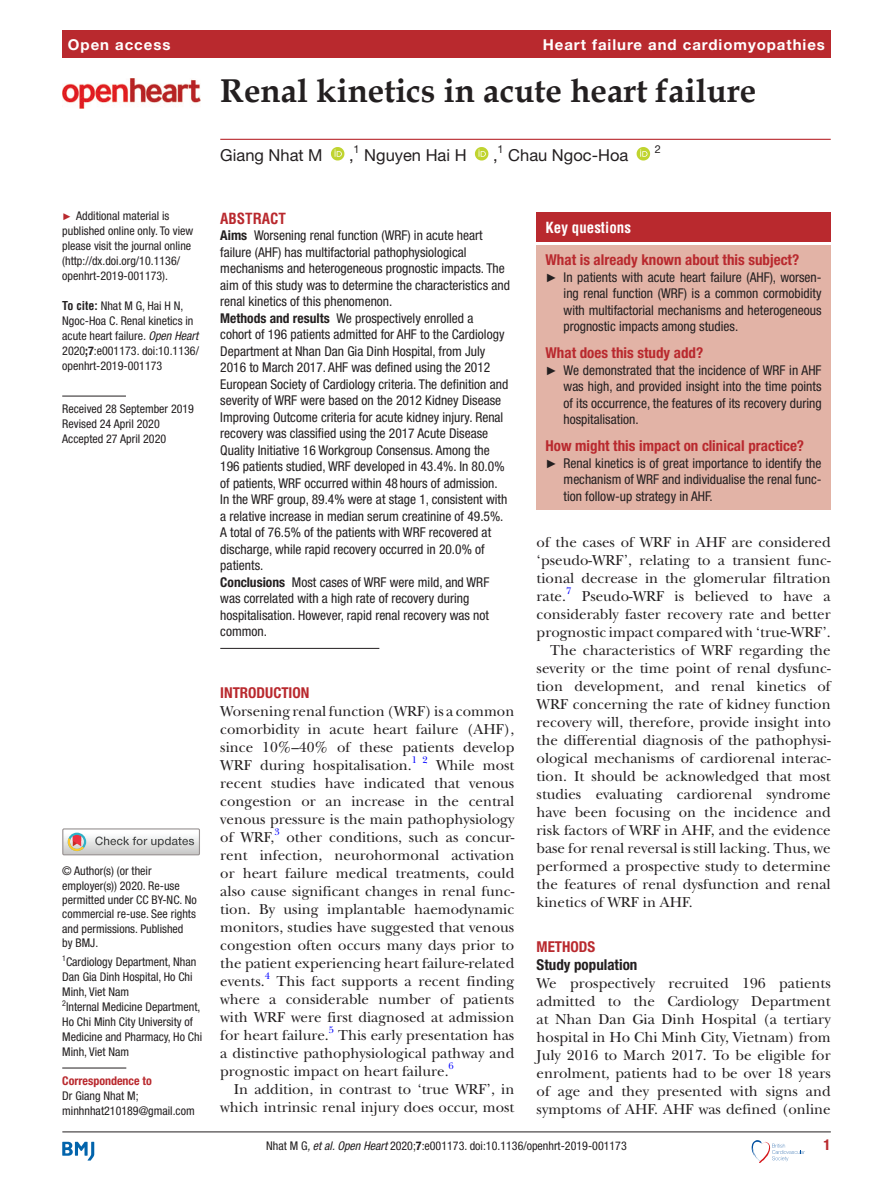
<style>
.page{position:relative;width:893px;height:1191px;background:#fff}
.page>*{position:absolute;margin:0;border:0;box-sizing:border-box;transform-origin:0 0}
.t1{font:700 33px "Book Antiqua";color:#231f20}
.t2{font:16.5px "Helvetica Neue LT Std";color:#231f20}
.t3{font:15px/18px "New Baskerville";color:#231f20;text-align:justify}
.t4{font:700 condensed 15px "Helvetica Neue LT Std";color:#b9292e}
.t5{font:700 15px "Helvetica Neue LT Std";letter-spacing:.065em;color:#fff}
.t6{font:700 condensed 15px "Helvetica Neue LT Std";color:#231f20}
.t7{font:700 condensed 15px "Helvetica";color:#fff}
.t8{font:700 condensed 15px "Helvetica";color:#b9292e}
.t9{font:condensed 13.5px/16.5px "Helvetica Neue LT Std";color:#231f20;text-align:justify}
.t10{font:condensed 12px/15px "Helvetica Neue LT Std";color:#231f20}
.t11{font:700 condensed 12px "Helvetica Neue LT Std";color:#b9292e}
.t12{font:10.95px "Helvetica Neue LT Std";color:#231f20}
.t13{font:9.9px "New Baskerville";color:#00f}
.s1{font-family:"Arial";font-stretch:normal;font-size:9.75px;color:#b9292e}
.s2{font-family:"Helvetica LT Std";font-weight:700}
.s3{font-style:italic}
.s4{font-weight:700}
.s5{font-family:"Arial";font-stretch:normal;font-size:12px}
</style>
<div class="page">
<div style="left:62px;top:31px;width:769px;height:27px;background:#b9292e"></div>
<hr style="left:62px;top:1131px;width:769px;height:1px;background:#231f20">
<svg style="left:752px;top:1140px;width:53px;height:23px"></svg>
<svg style="left:62px;top:1141px;width:32px;height:19px"></svg>
<hr style="left:62px;top:396px;width:64px;height:1px;background:#231f20">
<hr style="left:62px;top:1067px;width:64px;height:1px;background:#231f20">
<hr style="left:220px;top:139px;width:611px;height:1px;background:#b9292e">
<svg style="left:331px;top:147px;width:13px;height:13px"></svg>
<svg style="left:475px;top:147px;width:13px;height:13px"></svg>
<svg style="left:637px;top:147px;width:13px;height:13px"></svg>
<div style="left:62px;top:828px;width:138px;height:27px;border:1px solid #969090"></div>
<svg style="left:63px;top:829px;width:136px;height:25px"></svg>
<img style="left:62px;top:78px;width:138px;height:30px">
<div style="left:537px;top:211px;width:294px;height:30px;background:#b9292e"></div>
<div style="left:537px;top:246px;width:294px;height:264px;background:#e2b3a6"></div>
<hr style="left:220px;top:648px;width:159px;height:1px;background:#231f20">
<p class="t5" style="left:68px;top:35px;width:104px">Open access</p>
<p class="t5" style="left:543px;top:35px;width:284px">Heart failure and cardiomyopathies</p>
<h1 class="t1" style="left:220px;top:68px;width:538px">Renal kinetics in acute heart failure</h1>
<p class="t12" style="left:354px;top:143px;width:8px">1</p>
<p class="t2" style="left:364px;top:145px;width:104px">Nguyen Hai H</p>
<p class="t2" style="left:493px;top:145px;width:6px">,</p>
<p class="t12" style="left:498px;top:143px;width:8px">1</p>
<p class="t2" style="left:508px;top:145px;width:122px">Chau Ngoc-Hoa</p>
<p class="t12" style="left:655px;top:143px;width:8px">2</p>
<p class="t2" style="left:220px;top:145px;width:104px">Giang Nhat M</p>
<p class="t2" style="left:349px;top:145px;width:6px">,</p>
<p class="t10" style="left:62px;top:208px;width:133px"><span class="s1">►</span> Additional material is published online only. To view please visit the journal online (http://dx.doi.org/10.1136/ openhrt-2019-001173).</p>
<p class="t10" style="left:62px;top:298px;width:138px"><span class="s2">To cite:</span> Nhat M G, Hai H N,<br>Ngoc-Hoa C. Renal kinetics in acute heart failure<span class="s3">. Open Heart<br></span>2020<span class="s4">;7</span>:e001173. doi:10.1136/ openhrt-2019-001173</p>
<p class="t10" style="left:62px;top:401px;width:133px">Received 28 September 2019<br>Revised 24 April 2020<br>Accepted 27 April 2020</p>
<p class="t10" style="left:62px;top:863px;width:136px;line-height:14.4px">© Author(s) (or their employer(s)) 2020. Re-use permitted under CC BY-NC. No commercial re-use. See rights and permissions. Published by BMJ.</p>
<p class="t10" style="left:62px;top:954px;width:141px"><sup>1</sup>Cardiology Department, Nhan<br>Dan Gia Dinh Hospital, Ho Chi<br>Minh, Viet Nam<br><sup>2</sup>Internal Medicine Department,<br>Ho Chi Minh City University of<br>Medicine and Pharmacy, Ho Chi<br>Minh, Viet Nam</p>
<p class="t11" style="left:62px;top:1073px;width:91px">Correspondence to</p>
<p class="t10" style="left:62px;top:1088px;width:134px">Dr Giang Nhat M; minhnhat210189@gmail.com</p>
<p class="t8" style="left:220px;top:209px;width:67px">Abstract</p>
<p class="t9" style="left:220px;top:227px;width:291px;text-align:left"><span class="s4">Aims</span> Worsening renal function (WRF) in acute heart failure (AHF) has multifactorial pathophysiological mechanisms and heterogeneous prognostic impacts. The aim of this study was to determine the characteristics and renal kinetics of this phenomenon.<br><span class="s4">Methods and results</span> We prospectively enrolled a<br>cohort of 196 patients admitted for AHF to the Cardiology Department at Nhan Dan Gia Dinh Hospital, from July 2016 to March 2017. AHF was defined using the 2012<br>European Society of Cardiology criteria. The definition and severity of WRF were based on the 2012 Kidney Disease Improving Outcome criteria for acute kidney injury. Renal recovery was classified using the 2017 Acute Disease Quality Initiative 16 Workgroup Consensus. Among the 196 patients studied, WRF developed in 43.4%. In 80.0% of patients, WRF occurred within 48 hours of admission.<br>In the WRF group, 89.4% were at stage 1, consistent with a relative increase in median serum creatinine of 49.5%.<br>A total of 76.5% of the patients with WRF recovered at discharge, while rapid recovery occurred in 20.0% of patients.<br><span class="s4">Conclusions</span> Most cases of WRF were mild, and WRF was correlated with a high rate of recovery during hospitalisation. However, rapid renal recovery was not common.</p>
<p class="t4" style="left:220px;top:683px;width:91px">Introduction</p>
<p class="t3" style="left:220px;top:702px;width:296px">Worsening renal function (WRF) is a common comorbidity in acute heart failure (AHF), since 10%–40% of these patients develop WRF during hospitalisation.</p>
<p class="t13" style="left:412px;top:754px;width:17px">1 2</p>
<p class="t3" style="left:220px;top:756px;width:296px;text-indent:216px">While most recent studies have indicated that venous congestion or an increase in the central venous pressure is the main pathophysiology of WRF,<sup>3</sup></p>
<p class="t3" style="left:220px;top:828px;width:296px;text-indent:66px">other conditions, such as concur&shy;rent infection, neurohormonal activation or heart failure medical treatments, could also cause significant changes in renal func&shy;tion. By using implantable haemodynamic monitors, studies have suggested that venous congestion often occurs many days prior to the patient experiencing heart failure-related events.</p>
<p class="t13" style="left:265px;top:970px;width:7px">4</p>
<p class="t3" style="left:220px;top:972px;width:296px;text-indent:56px">This fact supports a recent finding where a considerable number of patients with WRF were first diagnosed at admission for heart failure.</p>
<p class="t13" style="left:329px;top:1024px;width:7px">5</p>
<p class="t3" style="left:220px;top:1026px;width:296px;text-indent:118px">This early presentation has a distinctive pathophysiological pathway and prognostic impact on heart failure.</p>
<p class="t13" style="left:449px;top:1060px;width:7px">6</p>
<p class="t3" style="left:220px;top:1080px;width:296px;text-align:right">In addition, in contrast to ‘true WRF’, in which intrinsic renal injury does occur, most</p>
<p class="t7" style="left:546px;top:218px;width:87px">Key questions</p>
<p class="t4" style="left:546px;top:251px;width:255px">What is already known about this subject?</p>
<p class="t9" style="left:564px;top:269px;width:259px;text-indent:-18px"><span class="s5">►</span> In patients with acute heart failure (AHF), worsen&shy;ing renal function (WRF) is a common cormobidity with multifactorial mechanisms and heterogeneous prognostic impacts among studies.</p>
<p class="t4" style="left:546px;top:344px;width:159px">What does this study add?</p>
<p class="t9" style="left:564px;top:362px;width:260px;text-indent:-18px"><span class="s5">►</span> We demonstrated that the incidence of WRF in AHF was high, and provided insight into the time points of its occurrence, the features of its recovery during hospitalisation.</p>
<p class="t4" style="left:546px;top:437px;width:260px">How might this impact on clinical practice?</p>
<p class="t9" style="left:564px;top:455px;width:259px;text-indent:-18px"><span class="s5">►</span> Renal kinetics is of great importance to identify the mechanism of WRF and individualise the renal func&shy;tion follow-up strategy in AHF.</p>
<p class="t3" style="left:537px;top:533px;width:296px">of the cases of WRF in AHF are considered ‘pseudo-WRF’, relating to a transient func&shy;tional decrease in the glomerular filtration rate.</p>
<p class="t13" style="left:566px;top:585px;width:7px">7</p>
<p class="t3" style="left:582px;top:587px;width:251px">Pseudo-WRF is believed to have a</p>
<p class="t3" style="left:537px;top:605px;width:296px">considerably faster recovery rate and better</p>
<p class="t3" style="left:537px;top:623px;width:296px">prognostic impact compared with ‘true-WRF’.</p>
<p class="t3" style="left:550px;top:641px;width:282px">The characteristics of WRF regarding the</p>
<p class="t3" style="left:537px;top:659px;width:296px">severity or the time point of renal dysfunc-</p>
<p class="t3" style="left:537px;top:677px;width:296px">tion development, and renal kinetics of</p>
<p class="t3" style="left:537px;top:695px;width:296px">WRF concerning the rate of kidney function</p>
<p class="t3" style="left:537px;top:713px;width:296px">recovery will, therefore, provide insight into</p>
<p class="t3" style="left:537px;top:731px;width:296px">the differential diagnosis of the pathophysi-</p>
<p class="t3" style="left:537px;top:749px;width:296px">ological mechanisms of cardiorenal interac-</p>
<p class="t3" style="left:537px;top:767px;width:296px">tion. It should be acknowledged that most</p>
<p class="t3" style="left:537px;top:785px;width:296px">studies evaluating cardiorenal syndrome</p>
<p class="t3" style="left:537px;top:803px;width:296px">have been focusing on the incidence and</p>
<p class="t3" style="left:537px;top:821px;width:296px">risk factors of WRF in AHF, and the evidence</p>
<p class="t3" style="left:537px;top:839px;width:296px">base for renal reversal is still lacking. Thus, we</p>
<p class="t3" style="left:537px;top:857px;width:296px">performed a prospective study to determine</p>
<p class="t3" style="left:537px;top:875px;width:296px">the features of renal dysfunction and renal</p>
<p class="t3" style="left:537px;top:893px;width:158px">kinetics of WRF in AHF.</p>
<p class="t4" style="left:537px;top:938px;width:60px">Methods</p>
<p class="t6" style="left:537px;top:956px;width:102px">Study population</p>
<p class="t3" style="left:537px;top:974px;width:296px">We prospectively recruited 196 patients admitted to the Cardiology Department at Nhan Dan Gia Dinh Hospital (a tertiary hospital in Ho Chi Minh City, Vietnam) from July 2016 to March 2017. To be eligible for enrolment, patients had to be over 18 years of age and they presented with signs and symptoms of AHF. AHF was defined (online</p>
<p class="t10" style="left:266px;top:1138px;width:362px">Nhat M G<span class="s3">, et al. Open Heart</span> 2020;<span class="s4">7</span>:e001173. doi:10.1136/openhrt-2019-001173</p>
<p class="t4" style="left:824px;top:1135px;width:9px">1</p>
</div>
